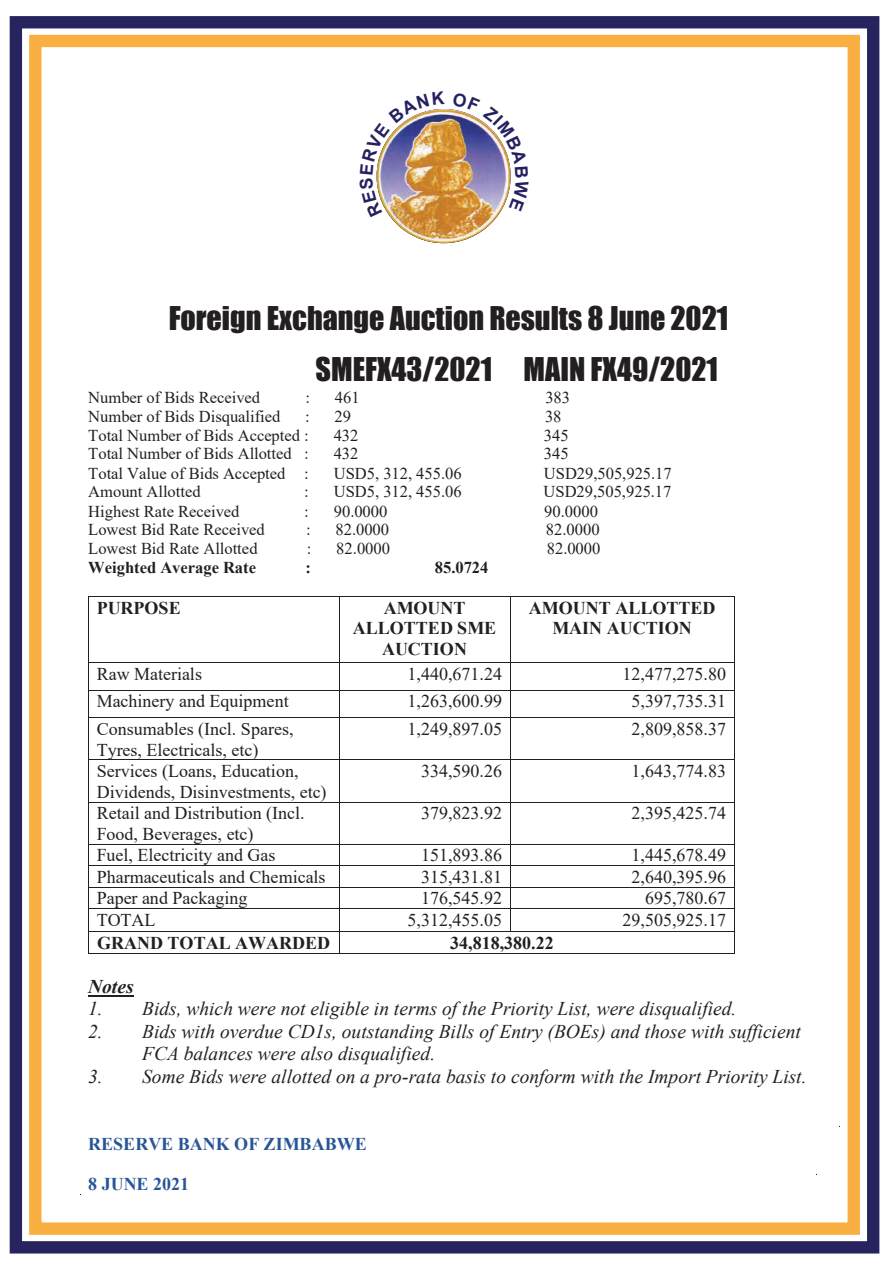
<style>
.page{position:relative;width:893px;height:1263px;background:#fff}
.page>*{position:absolute;margin:0;border:0;box-sizing:border-box;transform-origin:0 0}
.t1{font:30px/51.3px "Impact";color:#231f20}
.t2{font:italic 19.5px/22.5px "Times New Roman";color:#231f20}
.t3{font:italic 700 19.5px "Times New Roman";color:#231f20}
.t4{font:18px/20.7px "Times New Roman";color:#231f20}
.t5{font:700 18px/20.7px "Times New Roman";color:#231f20;text-align:center}
.t6{font:700 18px "Times New Roman";color:#295597}
.t7{font:16.5px "Times New Roman";color:#231f20}
.t8{font:700 16.5px "Times New Roman";color:#231f20}
</style>
<div class="page">
<div style="left:10px;top:16px;width:869px;height:1237px;border:12px solid #27235f"></div>
<div style="left:29px;top:35px;width:831px;height:1200px;border:12px solid #faaf42"></div>
<img style="left:377px;top:109px;width:134px;height:134px;border-radius:67px">
<hr style="left:89px;top:596px;width:250px;height:1px;background:#231f20">
<hr style="left:339px;top:596px;width:171px;height:1px;background:#231f20">
<hr style="left:511px;top:596px;width:223px;height:1px;background:#231f20">
<hr style="left:88px;top:597px;width:1px;height:65px;background:#231f20">
<hr style="left:339px;top:597px;width:1px;height:65px;background:#231f20">
<hr style="left:510px;top:597px;width:1px;height:65px;background:#231f20">
<hr style="left:734px;top:597px;width:1px;height:65px;background:#231f20">
<hr style="left:89px;top:662px;width:250px;height:1px;background:#231f20">
<hr style="left:339px;top:662px;width:171px;height:1px;background:#231f20">
<hr style="left:511px;top:662px;width:223px;height:1px;background:#231f20">
<hr style="left:89px;top:690px;width:250px;height:1px;background:#231f20">
<hr style="left:339px;top:690px;width:171px;height:1px;background:#231f20">
<hr style="left:511px;top:690px;width:223px;height:1px;background:#231f20">
<svg style="left:88px;top:662px;width:1px;height:56px"></svg>
<hr style="left:89px;top:717px;width:250px;height:1px;background:#231f20">
<svg style="left:339px;top:663px;width:1px;height:54px"></svg>
<hr style="left:339px;top:717px;width:171px;height:1px;background:#231f20">
<svg style="left:510px;top:662px;width:1px;height:56px"></svg>
<hr style="left:511px;top:717px;width:223px;height:1px;background:#231f20">
<svg style="left:734px;top:662px;width:1px;height:56px"></svg>
<hr style="left:88px;top:718px;width:1px;height:42px;background:#231f20">
<hr style="left:339px;top:718px;width:1px;height:42px;background:#231f20">
<hr style="left:510px;top:718px;width:1px;height:42px;background:#231f20">
<hr style="left:734px;top:718px;width:1px;height:42px;background:#231f20">
<hr style="left:89px;top:760px;width:250px;height:1px;background:#231f20">
<hr style="left:339px;top:760px;width:171px;height:1px;background:#231f20">
<hr style="left:511px;top:760px;width:223px;height:1px;background:#231f20">
<hr style="left:88px;top:760px;width:1px;height:42px;background:#231f20">
<hr style="left:339px;top:760px;width:1px;height:42px;background:#231f20">
<hr style="left:510px;top:760px;width:1px;height:42px;background:#231f20">
<hr style="left:734px;top:760px;width:1px;height:42px;background:#231f20">
<hr style="left:89px;top:802px;width:250px;height:1px;background:#231f20">
<hr style="left:339px;top:802px;width:171px;height:1px;background:#231f20">
<hr style="left:511px;top:802px;width:223px;height:1px;background:#231f20">
<hr style="left:88px;top:802px;width:1px;height:42px;background:#231f20">
<hr style="left:339px;top:802px;width:1px;height:42px;background:#231f20">
<hr style="left:510px;top:802px;width:1px;height:42px;background:#231f20">
<hr style="left:734px;top:802px;width:1px;height:42px;background:#231f20">
<hr style="left:89px;top:844px;width:250px;height:1px;background:#231f20">
<hr style="left:339px;top:844px;width:171px;height:1px;background:#231f20">
<hr style="left:511px;top:844px;width:223px;height:1px;background:#231f20">
<hr style="left:89px;top:865px;width:250px;height:1px;background:#231f20">
<hr style="left:339px;top:865px;width:171px;height:1px;background:#231f20">
<hr style="left:511px;top:865px;width:223px;height:1px;background:#231f20">
<hr style="left:89px;top:887px;width:250px;height:1px;background:#231f20">
<hr style="left:339px;top:887px;width:171px;height:1px;background:#231f20">
<hr style="left:511px;top:887px;width:223px;height:1px;background:#231f20">
<hr style="left:89px;top:908px;width:250px;height:1px;background:#231f20">
<hr style="left:339px;top:908px;width:171px;height:1px;background:#231f20">
<hr style="left:511px;top:908px;width:223px;height:1px;background:#231f20">
<hr style="left:89px;top:931px;width:250px;height:1px;background:#231f20">
<hr style="left:339px;top:931px;width:171px;height:1px;background:#231f20">
<svg style="left:510px;top:844px;width:1px;height:88px"></svg>
<hr style="left:511px;top:931px;width:119px;height:1px;background:#231f20">
<hr style="left:631px;top:931px;width:103px;height:1px;background:#231f20">
<svg style="left:88px;top:844px;width:1px;height:110px"></svg>
<hr style="left:89px;top:953px;width:250px;height:1px;background:#231f20">
<svg style="left:339px;top:845px;width:1px;height:108px"></svg>
<hr style="left:339px;top:953px;width:171px;height:1px;background:#231f20">
<hr style="left:511px;top:953px;width:119px;height:1px;background:#231f20">
<hr style="left:630px;top:953px;width:104px;height:1px;background:#231f20">
<svg style="left:734px;top:844px;width:1px;height:110px"></svg>
<hr style="left:88px;top:995px;width:46px;height:2px;background:#231f20">
<img style="left:376px;top:109px;width:69px;height:109px">
<img style="left:452px;top:109px;width:59px;height:102px">
<h1 class="t1" style="left:316px;top:291px;width:414px;text-indent:-147px">Foreign Exchange Auction Results 8 June 2021<br>SMEFX43/2021 MAIN FX49/2021</h1>
<p class="t7" style="left:88px;top:385px;width:174px">Number of Bids Received</p>
<p class="t7" style="left:305px;top:385px;width:6px">:</p>
<p class="t7" style="left:335px;top:385px;width:26px">461</p>
<p class="t7" style="left:545px;top:385px;width:26px">383</p>
<p class="t7" style="left:88px;top:404px;width:194px">Number of Bids Disqualified</p>
<p class="t7" style="left:305px;top:404px;width:6px">:</p>
<p class="t7" style="left:335px;top:404px;width:18px">29</p>
<p class="t7" style="left:545px;top:404px;width:18px">38</p>
<p class="t7" style="left:88px;top:423px;width:222px">Total Number of Bids Accepted :</p>
<p class="t7" style="left:334px;top:423px;width:26px">432</p>
<p class="t7" style="left:544px;top:423px;width:26px">345</p>
<p class="t7" style="left:88px;top:442px;width:222px">Total Number of Bids Allotted :</p>
<p class="t7" style="left:334px;top:442px;width:26px">432</p>
<p class="t7" style="left:544px;top:442px;width:26px">345</p>
<p class="t7" style="left:88px;top:461px;width:222px">Total Value of Bids Accepted :</p>
<p class="t7" style="left:334px;top:461px;width:129px">USD5, 312, 455.06</p>
<p class="t7" style="left:544px;top:461px;width:129px">USD29,505,925.17</p>
<p class="t7" style="left:88px;top:480px;width:114px">Amount Allotted</p>
<p class="t7" style="left:304px;top:480px;width:6px">:</p>
<p class="t7" style="left:334px;top:480px;width:129px">USD5, 312, 455.06</p>
<p class="t7" style="left:544px;top:480px;width:129px">USD29,505,925.17</p>
<p class="t7" style="left:88px;top:499px;width:153px">Highest Rate Received</p>
<p class="t7" style="left:304px;top:499px;width:6px">:</p>
<p class="t7" style="left:334px;top:499px;width:55px">90.0000</p>
<p class="t7" style="left:544px;top:499px;width:55px">90.0000</p>
<p class="t7" style="left:88px;top:518px;width:178px">Lowest Bid Rate Received</p>
<p class="t7" style="left:306px;top:518px;width:6px">:</p>
<p class="t7" style="left:335px;top:518px;width:55px">82.0000</p>
<p class="t7" style="left:546px;top:518px;width:55px">82.0000</p>
<p class="t7" style="left:88px;top:537px;width:171px">Lowest Bid Rate Allotted</p>
<p class="t7" style="left:307px;top:537px;width:6px">:</p>
<p class="t7" style="left:336px;top:537px;width:55px">82.0000</p>
<p class="t7" style="left:547px;top:537px;width:55px">82.0000</p>
<p class="t8" style="left:88px;top:556px;width:169px">Weighted Average Rate</p>
<p class="t8" style="left:306px;top:556px;width:7px">:</p>
<p class="t8" style="left:435px;top:556px;width:55px">85.0724</p>
<p class="t5" style="left:97px;top:597px;width:85px">PURPOSE</p>
<p class="t5" style="left:353px;top:597px;width:145px">AMOUNT<br>ALLOTTED SME<br>AUCTION</p>
<p class="t5" style="left:529px;top:597px;width:188px">AMOUNT ALLOTTED<br>MAIN AUCTION</p>
<p class="t4" style="left:97px;top:663px;width:107px">Raw Materials</p>
<p class="t4" style="left:408px;top:663px;width:96px">1,440,671.24</p>
<p class="t4" style="left:623px;top:663px;width:105px">12,477,275.80</p>
<p class="t4" style="left:97px;top:690px;width:194px">Machinery and Equipment</p>
<p class="t4" style="left:408px;top:690px;width:96px">1,263,600.99</p>
<p class="t4" style="left:632px;top:690px;width:96px">5,397,735.31</p>
<p class="t4" style="left:97px;top:718px;width:198px">Consumables (Incl. Spares,<br>Tyres, Electricals, etc)</p>
<p class="t4" style="left:408px;top:718px;width:96px">1,249,897.05</p>
<p class="t4" style="left:632px;top:718px;width:96px">2,809,858.37</p>
<p class="t4" style="left:97px;top:760px;width:231px">Services (Loans, Education,<br>Dividends, Disinvestments, etc)</p>
<p class="t4" style="left:421px;top:760px;width:82px">334,590.26</p>
<p class="t4" style="left:632px;top:760px;width:96px">1,643,774.83</p>
<p class="t4" style="left:97px;top:802px;width:209px">Retail and Distribution (Incl.<br>Food, Beverages, etc)</p>
<p class="t4" style="left:421px;top:802px;width:82px">379,823.92</p>
<p class="t4" style="left:632px;top:802px;width:96px">2,395,425.74</p>
<p class="t4" style="left:97px;top:844px;width:180px">Fuel, Electricity and Gas</p>
<p class="t4" style="left:421px;top:844px;width:82px">151,893.86</p>
<p class="t4" style="left:632px;top:844px;width:96px">1,445,678.49</p>
<p class="t4" style="left:97px;top:866px;width:230px">Pharmaceuticals and Chemicals</p>
<p class="t4" style="left:421px;top:866px;width:82px">315,431.81</p>
<p class="t4" style="left:632px;top:866px;width:96px">2,640,395.96</p>
<p class="t4" style="left:97px;top:887px;width:152px">Paper and Packaging</p>
<p class="t4" style="left:421px;top:887px;width:82px">176,545.92</p>
<p class="t4" style="left:645px;top:887px;width:82px">695,780.67</p>
<p class="t4" style="left:97px;top:909px;width:60px">TOTAL</p>
<p class="t4" style="left:408px;top:909px;width:96px">5,312,455.05</p>
<p class="t4" style="left:623px;top:909px;width:105px">29,505,925.17</p>
<p class="t5" style="left:97px;top:932px;width:234px">GRAND TOTAL AWARDED</p>
<p class="t3" style="left:88px;top:972px;width:47px">Notes</p>
<p class="t2" style="left:88px;top:997px;width:650px">1. Bids, which were not eligible in terms of the Priority List, were disqualified.</p>
<p class="t2" style="left:142px;top:1019px;width:660px;text-indent:-54px">2. Bids with overdue CD1s, outstanding Bills of Entry (BOEs) and those with sufficient<br>FCA balances were also disqualified.</p>
<p class="t2" style="left:88px;top:1064px;width:720px">3. Some Bids were allotted on a pro-rata basis to conform with the Import Priority List.</p>
<p class="t5" style="left:450px;top:932px;width:105px">34,818,380.22</p>
<p class="t6" style="left:88px;top:1131px;width:280px">RESERVE BANK OF ZIMBABWE</p>
<p class="t6" style="left:88px;top:1171px;width:102px">8 JUNE 2021</p>
</div>
